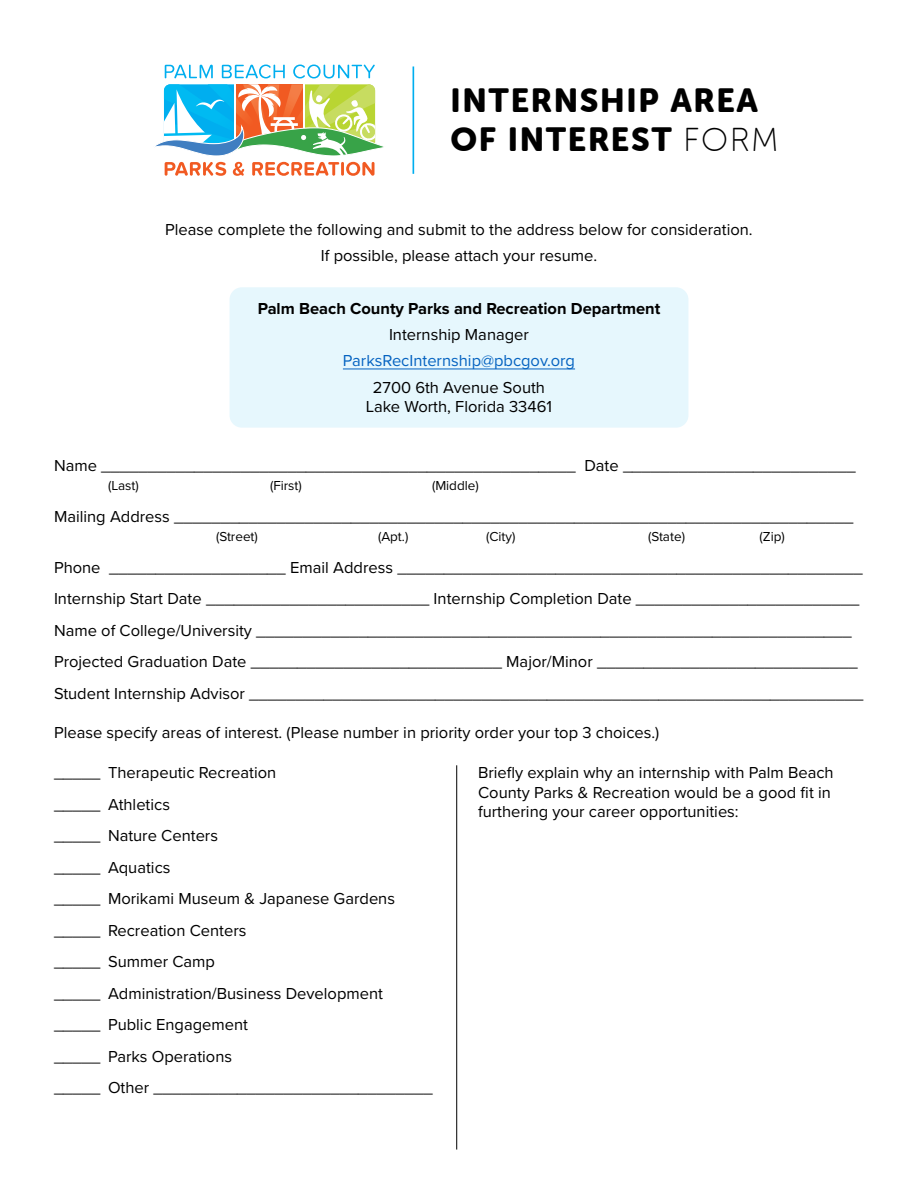
<style>
.page{position:relative;width:918px;height:1188px;background:#fff}
.page>*{position:absolute;margin:0;border:0;box-sizing:border-box;transform-origin:0 0}
.t1{font:33px/39.6px "Museo Sans Rounded 900";letter-spacing:.05em;color:#000}
.t2{font:16.5px/31.5px "Proxima Nova";color:#000}
.t3{font:700 16.5px "Proxima Nova";color:#000}
.t4{font:16.5px "Proxima Nova";color:#0563c1}
.t5{font:13.5px "Proxima Nova";color:#000}
.s1{font-family:"Museo Sans Rounded 100"}
</style>
<div class="page">
<svg style="left:155px;top:65px;width:229px;height:111px"></svg>
<hr style="left:413px;top:66px;width:1px;height:108px;background:#00aeef">
<div style="left:230px;top:287px;width:458px;height:141px;background:#e6f7fd;border-radius:12px"></div>
<hr style="left:343px;top:369px;width:232px;height:1px;background:#0563c1">
<hr style="left:456px;top:765px;width:1px;height:385px;background:#000">
<h1 class="t1" style="left:451px;top:81px;width:330px">INTERNSHIP AREA<br>OF INTEREST <span class="s1">FORM</span></h1>
<p class="t2" style="left:165px;top:215px;width:589px;line-height:26.2px;text-align:center">Please complete the following and submit to the address below for consideration.<br>If possible, please attach your resume.</p>
<p class="t3" style="left:258px;top:296px;width:404px">Palm Beach County Parks and Recreation Department</p>
<p class="t2" style="left:389px;top:318px;width:141px">Internship Manager</p>
<p class="t4" style="left:343px;top:349px;width:234px">ParksRecInternship@pbcgov.org</p>
<p class="t2" style="left:366px;top:377px;width:188px;line-height:19.5px;text-align:center">2700 6th Avenue South<br>Lake Worth, Florida 33461</p>
<p class="t2" style="left:54px;top:449px;width:803px">Name ___________________________________________________ Date _________________________</p>
<p class="t5" style="left:108px;top:475px;width:32px">(Last)</p>
<p class="t5" style="left:270px;top:475px;width:33px">(First)</p>
<p class="t5" style="left:432px;top:475px;width:48px">(Middle)</p>
<p class="t2" style="left:54px;top:500px;width:801px">Mailing Address _________________________________________________________________________</p>
<p class="t5" style="left:216px;top:526px;width:43px">(Street)</p>
<p class="t5" style="left:378px;top:526px;width:32px">(Apt.)</p>
<p class="t5" style="left:486px;top:526px;width:31px">(City)</p>
<p class="t5" style="left:648px;top:526px;width:39px">(State)</p>
<p class="t5" style="left:759px;top:526px;width:27px">(Zip)</p>
<p class="t2" style="left:54px;top:551px;width:811px">Phone ___________________ Email Address __________________________________________________ Internship Start Date ________________________ Internship Completion Date ________________________ Name of College/University ________________________________________________________________ Projected Graduation Date ___________________________ Major/Minor ____________________________ Student Internship Advisor __________________________________________________________________</p>
<p class="t2" style="left:54px;top:716px;width:607px">Please specify areas of interest. (Please number in priority order your top 3 choices.)</p>
<p class="t2" style="left:54px;top:756px;width:380px">_____ Therapeutic Recreation<br>_____ Athletics<br>_____ Nature Centers<br>_____ Aquatics<br>_____ Morikami Museum &amp; Japanese Gardens _____ Recreation Centers<br>_____ Summer Camp<br>_____ Administration/Business Development _____ Public Engagement<br>_____ Parks Operations<br>_____ Other ______________________________</p>
<p class="t2" style="left:478px;top:762px;width:357px;line-height:19.5px">Briefly explain why an internship with Palm Beach<br>County Parks &amp; Recreation would be a good fit in furthering your career opportunities:</p>
</div>
